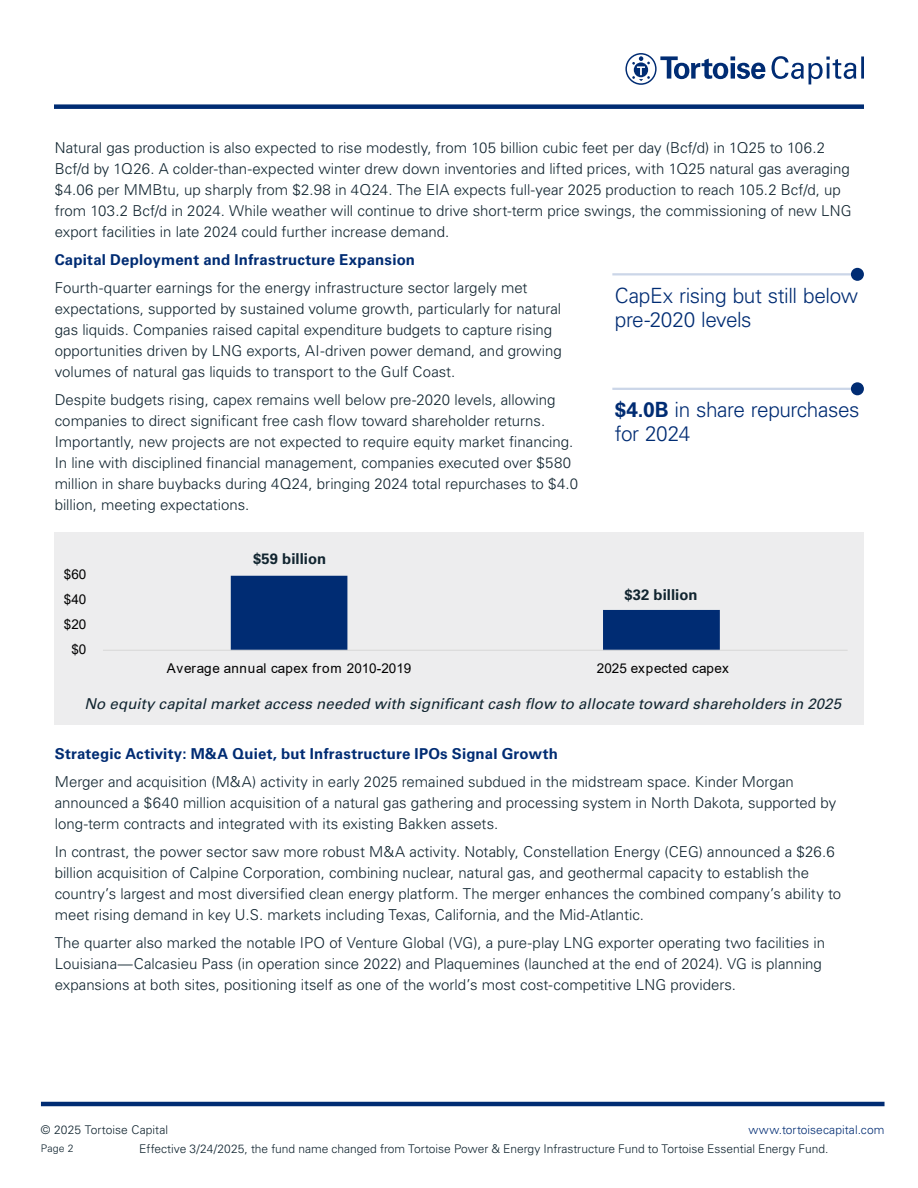
<style>
.page{position:relative;width:918px;height:1188px;background:#fff}
.page>*{position:absolute;margin:0;border:0;box-sizing:border-box;transform-origin:0 0}
.Bodytext-column{font:300 21px/24px "Univers LT Std";letter-spacing:-.02em;color:#002c73}
.t1{font:300 15px/21px "Univers LT Std";color:#112530}
.t2{font:700 15px "Univers LT Std";letter-spacing:.015em;color:#002c73}
.t3{font:italic 15px "Univers LT Std";letter-spacing:.005em;color:#112530}
.Bodytext-column-2{font:700 15px "Univers LT Std";color:#112530}
.t4{font:13.5px "Arial";letter-spacing:.005em;color:#000}
.t5{font:300 12px "Univers LT Std";color:#112530}
.t6{font:300 12px "Univers LT Std";letter-spacing:.005em;color:#002c73}
.t7{font:300 10.5px "Univers LT Std";color:#112530}
.s1{font-weight:700}
</style>
<div class="page">
<div style="left:54px;top:104px;width:810px;height:5px;background:#002c73"></div>
<hr style="left:41px;top:1102px;width:844px;height:4px;background:#002c73">
<svg style="left:772px;top:56px;width:92px;height:28px"></svg>
<svg style="left:625px;top:53px;width:141px;height:32px"></svg>
<div style="left:54px;top:532px;width:809px;height:193px;background:#ededee"></div>
<svg style="left:231px;top:576px;width:489px;height:74px"></svg>
<hr style="left:103px;top:650px;width:745px;height:1px;background:#d9d9d9">
<hr style="left:612px;top:273px;width:239px;height:2px;background:#cbd6e8">
<div style="left:851px;top:268px;width:13px;height:13px;background:#002c73;border-radius:50%"></div>
<hr style="left:612px;top:388px;width:239px;height:2px;background:#cbd6e8">
<div style="left:851px;top:382px;width:13px;height:13px;background:#002c73;border-radius:50%"></div>
<p class="t1" style="left:55px;top:138px;width:798px">Natural gas production is also expected to rise modestly, from 105 billion cubic feet per day (Bcf/d) in 1Q25 to 106.2<br>Bcf/d by 1Q26. A colder-than-expected winter drew down inventories and lifted prices, with 1Q25 natural gas averaging $4.06 per MMBtu, up sharply from $2.98 in 4Q24. The EIA expects full-year 2025 production to reach 105.2 Bcf/d, up from 103.2 Bcf/d in 2024. While weather will continue to drive short-term price swings, the commissioning of new LNG export facilities in late 2024 could further increase demand.</p>
<p class="t2" style="left:55px;top:251px;width:362px">Capital Deployment and Infrastructure Expansion</p>
<p class="t1" style="left:55px;top:277px;width:509px">Fourth-quarter earnings for the energy infrastructure sector largely met expectations, supported by sustained volume growth, particularly for natural gas liquids. Companies raised capital expenditure budgets to capture rising opportunities driven by LNG exports, AI-driven power demand, and growing volumes of natural gas liquids to transport to the Gulf Coast.</p>
<p class="t1" style="left:55px;top:389px;width:525px">Despite budgets rising, capex remains well below pre-2020 levels, allowing companies to direct significant free cash flow toward shareholder returns.<br>Importantly, new projects are not expected to require equity market financing.<br>In line with disciplined financial management, companies executed over $580 million in share buybacks during 4Q24, bringing 2024 total repurchases to $4.0 billion, meeting expectations.</p>
<p class="Bodytext-column" style="left:615px;top:283px;width:245px">CapEx rising but still below pre-2020 levels</p>
<p class="Bodytext-column" style="left:615px;top:398px;width:246px"><span class="s1">$4.0B</span> in share repurchases for 2024</p>
<p class="t4" style="left:64px;top:565px;width:24px">$60</p>
<p class="t4" style="left:64px;top:590px;width:24px">$40</p>
<p class="t4" style="left:64px;top:615px;width:24px">$20</p>
<p class="t4" style="left:71px;top:640px;width:17px">$0</p>
<p class="Bodytext-column-2" style="left:253px;top:550px;width:75px">$59 billion</p>
<p class="Bodytext-column-2" style="left:624px;top:586px;width:75px">$32 billion</p>
<p class="t4" style="left:167px;top:658px;width:246px">Average annual capex from 2010-2019</p>
<p class="t4" style="left:597px;top:658px;width:134px">2025 expected capex</p>
<p class="t3" style="left:84px;top:694px;width:758px">No equity capital market access needed with significant cash flow to allocate toward shareholders in 2025</p>
<p class="t2" style="left:55px;top:745px;width:505px">Strategic Activity: M&amp;A Quiet, but Infrastructure IPOs Signal Growth</p>
<p class="t1" style="left:55px;top:771px;width:783px">Merger and acquisition (M&amp;A) activity in early 2025 remained subdued in the midstream space. Kinder Morgan announced a $640 million acquisition of a natural gas gathering and processing system in North Dakota, supported by long-term contracts and integrated with its existing Bakken assets.</p>
<p class="t1" style="left:55px;top:841px;width:788px">In contrast, the power sector saw more robust M&amp;A activity. Notably, Constellation Energy (CEG) announced a $26.6 billion acquisition of Calpine Corporation, combining nuclear, natural gas, and geothermal capacity to establish the country’s largest and most diversified clean energy platform. The merger enhances the combined company’s ability to meet rising demand in key U.S. markets including Texas, California, and the Mid-Atlantic.</p>
<p class="t1" style="left:55px;top:932px;width:772px">The quarter also marked the notable IPO of Venture Global (VG), a pure-play LNG exporter operating two facilities in<br>Louisiana—Calcasieu Pass (in operation since 2022) and Plaquemines (launched at the end of 2024). VG is planning expansions at both sites, positioning itself as one of the world’s most cost-competitive LNG providers.</p>
<p class="t5" style="left:41px;top:1123px;width:129px">© 2025 Tortoise Capital</p>
<p class="t6" style="left:748px;top:1123px;width:138px">www.tortoisecapital.com</p>
<p class="t7" style="left:41px;top:1142px;width:34px">Page 2</p>
<p class="t5" style="left:139px;top:1142px;width:691px">Effective 3/24/2025, the fund name changed from Tortoise Power &amp; Energy Infrastructure Fund to Tortoise Essential Energy Fund.</p>
</div>
